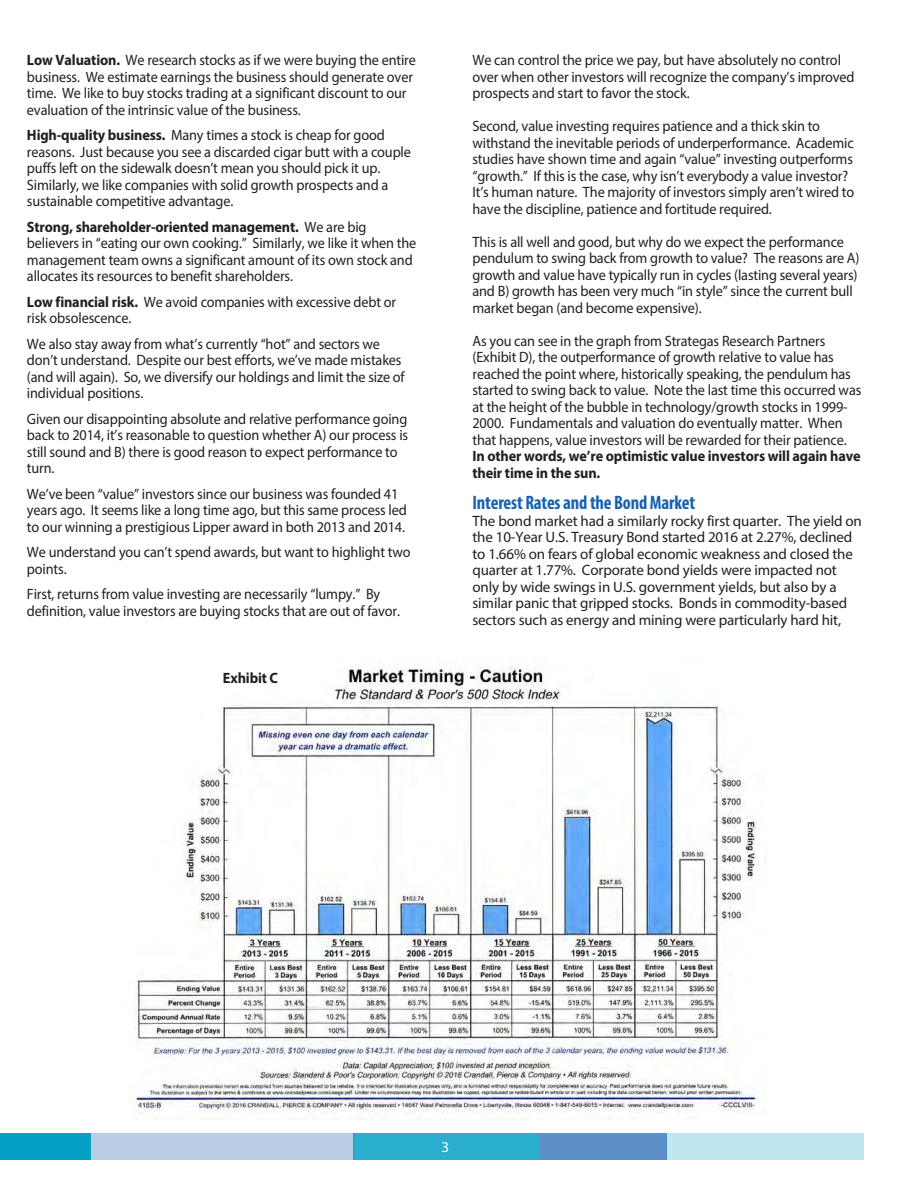
<style>
.page{position:relative;width:918px;height:1188px;background:#fff}
.page>*{position:absolute;margin:0;border:0;box-sizing:border-box;transform-origin:0 0}
.t1{font:700 condensed 19.5px "Myriad Pro";letter-spacing:-.01em;color:#1861ae;scale:.95 1}
.t2{font:15px/16.5px "Myriad Pro";letter-spacing:-.01em;color:#221f1f;scale:.95 1}
.t3{font:15px/16.5px "Myriad Pro";letter-spacing:-.01em;color:#221f1f}
.t4{font:700 15px/16.5px "Myriad Pro";letter-spacing:-.01em;color:#221f1f;scale:.95 1}
.t5{font:15px "Myriad Pro";color:#fff}
.s1{font-weight:700}
</style>
<div class="page">
<div style="left:667px;top:1133px;width:197px;height:27px;background:#c0e7f0"></div>
<div style="left:539px;top:1133px;width:128px;height:27px;background:#5d90c6"></div>
<div style="left:354px;top:1133px;width:185px;height:27px;background:#2aaece"></div>
<div style="left:91px;top:1133px;width:263px;height:27px;background:#bacfe6"></div>
<div style="left:0;top:1133px;width:91px;height:27px;background:#04a0c6"></div>
<img style="left:135px;top:667px;width:624px;height:452px">
<p class="t2" style="left:27px;top:53px;width:411px"><span class="s1">Low Valuation.</span> We research stocks as if we were buying the entire business. We estimate earnings the business should generate over time. We like to buy stocks trading at a significant discount to our evaluation of the intrinsic value of the business.</p>
<p class="t2" style="left:27px;top:128px;width:406px"><span class="s1">High-quality business.</span> Many times a stock is cheap for good reasons. Just because you see a discarded cigar butt with a couple puffs left on the sidewalk doesn’t mean you should pick it up.<br>Similarly, we like companies with solid growth prospects and a sustainable competitive advantage.</p>
<p class="t2" style="left:27px;top:220px;width:411px"><span class="s1">Strong, shareholder-oriented management.</span> We are big believers in “eating our own cooking.” Similarly, we like it when the management team owns a significant amount of its own stock and allocates its resources to benefit shareholders.</p>
<p class="t2" style="left:27px;top:295px;width:390px"><span class="s1">Low financial risk.</span> We avoid companies with excessive debt or risk obsolescence.</p>
<p class="t2" style="left:27px;top:337px;width:399px">We also stay away from what’s currently “hot” and sectors we don’t understand. Despite our best efforts, we’ve made mistakes (and will again). So, we diversify our holdings and limit the size of individual positions.</p>
<p class="t2" style="left:27px;top:412px;width:403px">Given our disappointing absolute and relative performance going back to 2014, it’s reasonable to question whether A) our process is still sound and B) there is good reason to expect performance to turn.</p>
<p class="t2" style="left:27px;top:487px;width:401px">We’ve been “value” investors since our business was founded 41 years ago. It seems like a long time ago, but this same process led to our winning a prestigious Lipper award in both 2013 and 2014.</p>
<p class="t2" style="left:27px;top:545px;width:405px">We understand you can’t spend awards, but want to highlight two points.</p>
<p class="t2" style="left:27px;top:587px;width:394px">First, returns from value investing are necessarily “lumpy.” By definition, value investors are buying stocks that are out of favor.</p>
<p class="t4" style="left:223px;top:671px;width:60px">Exhibit C</p>
<p class="t2" style="left:472px;top:53px;width:404px">We can control the price we pay, but have absolutely no control over when other investors will recognize the company’s improved prospects and start to favor the stock.</p>
<p class="t2" style="left:472px;top:119px;width:403px">Second, value investing requires patience and a thick skin to withstand the inevitable periods of underperformance. Academic studies have shown time and again “value” investing outperforms “growth.” If this is the case, why isn’t everybody a value investor?<br>It’s human nature. The majority of investors simply aren’t wired to have the discipline, patience and fortitude required.</p>
<p class="t2" style="left:472px;top:235px;width:409px">This is all well and good, but why do we expect the performance pendulum to swing back from growth to value? The reasons are A) growth and value have typically run in cycles (lasting several years) and B) growth has been very much “in style” since the current bull market began (and become expensive).</p>
<p class="t2" style="left:472px;top:334px;width:411px">As you can see in the graph from Strategas Research Partners (Exhibit D), the outperformance of growth relative to value has reached the point where, historically speaking, the pendulum has started to swing back to value. Note the last time this occurred was at the height of the bubble in technology/growth stocks in 1999- 2000. Fundamentals and valuation do eventually matter. When that happens, value investors will be rewarded for their patience.</p>
<p class="t4" style="left:472px;top:449px;width:410px">In other words, we’re optimistic value investors will again have their time in the sun.</p>
<h1 class="t1" style="left:472px;top:496px;width:236px">Interest Rates and the Bond Market</h1>
<p class="t3" style="left:472px;top:514px;width:391px">The bond market had a similarly rocky first quarter. The yield on the 10-Year U.S. Treasury Bond started 2016 at 2.27%, declined to 1.66% on fears of global economic weakness and closed the quarter at 1.77%. Corporate bond yields were impacted not only by wide swings in U.S. government yields, but also by a similar panic that gripped stocks. Bonds in commodity-based sectors such as energy and mining were particularly hard hit,</p>
<p class="t5" style="left:442px;top:1141px;width:9px">3</p>
</div>
